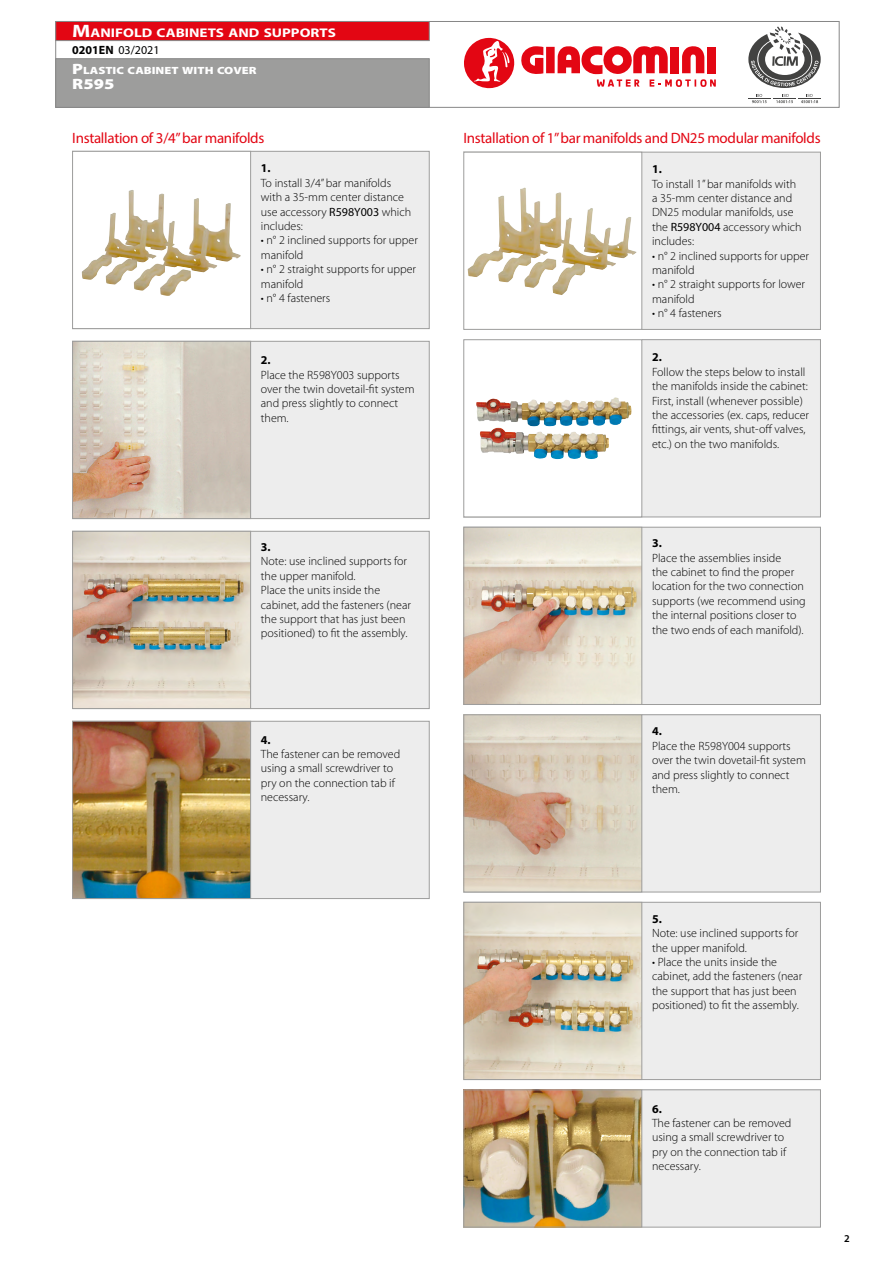
<style>
.page{position:relative;width:893px;height:1263px;background:#fff}
.page>*{position:absolute;margin:0;border:0;box-sizing:border-box;transform-origin:0 0}
.t1{font:15px "Myriad Pro";letter-spacing:-.02em;color:#e30613}
.t2{font:900 15px "Myriad Pro";color:#fff;scale:1.2 1}
.t3{font:700 12.6px "Myriad Pro";color:#fff;scale:1.2 1}
.t4{font:300 12px/14.4px "Myriad Pro";color:#000}
.t5{font:700 12px "Myriad Pro";color:#000}
.t6{font:12px "Myriad Pro";color:#000}
.t7{font:900 10.5px "Myriad Pro";color:#fff;scale:1.2 1}
.t8{font:600 10.5px "Myriad Pro";color:#000}
.s1{font-size:18px}
.s2{font-size:15px}
.s3{font-weight:700}
.s4{font-weight:400}
</style>
<div class="page">
<div style="left:55px;top:21px;width:784px;height:87px;background:#fff;border:1px solid #878787"></div>
<div style="left:55px;top:58px;width:374px;height:50px;background:#9d9d9c;border:1px solid #878787"></div>
<div style="left:55px;top:21px;width:374px;height:20px;background:#e30613;border:1px solid #878787"></div>
<div style="left:546px;top:47px;width:9px;height:26px;background:#e30613"></div>
<svg style="left:558px;top:46px;width:158px;height:41px"></svg>
<svg style="left:464px;top:37px;width:79px;height:52px"></svg>
<svg style="left:748px;top:27px;width:73px;height:61px"></svg>
<svg style="left:748px;top:94px;width:73px;height:9px"></svg>
<div style="left:642px;top:527px;width:179px;height:178px;background:#ededed"></div>
<svg style="left:463px;top:527px;width:179px;height:178px;background:#dacbb9"></svg>
<div style="left:642px;top:714px;width:179px;height:178px;background:#ededed"></div>
<svg style="left:463px;top:714px;width:179px;height:178px;background:#d5c5b2"></svg>
<div style="left:642px;top:902px;width:179px;height:178px;background:#ededed"></div>
<svg style="left:463px;top:902px;width:179px;height:178px;background:#d3c5ae"></svg>
<div style="left:642px;top:1089px;width:179px;height:138px;background:#ededed"></div>
<img style="left:463px;top:1089px;width:179px;height:138px">
<div style="left:642px;top:152px;width:179px;height:178px;background:#ededed"></div>
<svg style="left:463px;top:152px;width:179px;height:178px"></svg>
<div style="left:642px;top:339px;width:179px;height:178px;background:#ededed"></div>
<svg style="left:463px;top:339px;width:179px;height:178px"></svg>
<img style="left:476px;top:397px;width:139px;height:30px">
<div style="left:251px;top:531px;width:179px;height:178px;background:#ededed"></div>
<img style="left:72px;top:531px;width:179px;height:178px">
<div style="left:251px;top:721px;width:179px;height:178px;background:#ededed"></div>
<img style="left:72px;top:721px;width:179px;height:178px">
<div style="left:251px;top:341px;width:179px;height:178px;background:#ededed"></div>
<svg style="left:72px;top:341px;width:179px;height:178px;background:#d4c7b9"></svg>
<div style="left:251px;top:151px;width:179px;height:178px;background:#ededed"></div>
<svg style="left:72px;top:151px;width:179px;height:178px"></svg>
<p class="t3" style="left:72px;top:25px;width:221px"><span class="s1">M</span>ANIFOLD CABINETS AND SUPPORTS</p>
<p class="t7" style="left:72px;top:63px;width:155px"><span class="s2">P</span>LASTIC CABINET WITH COVER</p>
<p class="t2" style="left:72px;top:74px;width:37px">R595</p>
<p class="t6" style="left:72px;top:43px;width:89px"><span class="s3">0201EN</span> 03/2021</p>
<p class="t1" style="left:72px;top:129px;width:194px">Installation of 3/4” bar manifolds</p>
<p class="t5" style="left:261px;top:161px;width:11px">1.</p>
<p class="t4" style="left:261px;top:176px;width:152px">To install 3/4” bar manifolds with a 35-mm center distance use accessory <span class="s4">R598Y003</span> which includes:</p>
<p class="t4" style="left:261px;top:233px;width:159px">• n° 2 inclined supports for upper manifold</p>
<p class="t4" style="left:261px;top:262px;width:157px">• n° 2 straight supports for upper manifold</p>
<p class="t4" style="left:261px;top:291px;width:71px">• n° 4 fasteners</p>
<p class="t5" style="left:261px;top:352px;width:11px">2.</p>
<p class="t4" style="left:261px;top:367px;width:155px">Place the R598Y003 supports over the twin dovetail-fit system and press slightly to connect them.</p>
<p class="t5" style="left:261px;top:539px;width:11px">3.</p>
<p class="t4" style="left:261px;top:554px;width:152px">Note: use inclined supports for the upper manifold.<br>Place the units inside the cabinet, add the fasteners (near the support that has just been positioned) to fit the assembly.</p>
<p class="t5" style="left:261px;top:732px;width:11px">4.</p>
<p class="t4" style="left:261px;top:747px;width:141px">The fastener can be removed using a small screwdriver to pry on the connection tab if necessary.</p>
<p class="t1" style="left:463px;top:129px;width:359px">Installation of 1” bar manifolds and DN25 modular manifolds</p>
<p class="t5" style="left:652px;top:161px;width:11px">1.</p>
<p class="t4" style="left:652px;top:176px;width:151px">To install 1” bar manifolds with a 35-mm center distance and<br>DN25 modular manifolds, use the <span class="s4">R598Y004</span> accessory which includes:</p>
<p class="t4" style="left:652px;top:248px;width:159px">• n° 2 inclined supports for upper manifold</p>
<p class="t4" style="left:652px;top:277px;width:155px">• n° 2 straight supports for lower manifold</p>
<p class="t4" style="left:652px;top:306px;width:71px">• n° 4 fasteners</p>
<p class="t5" style="left:652px;top:349px;width:11px">2.</p>
<p class="t4" style="left:652px;top:364px;width:159px">Follow the steps below to install the manifolds inside the cabinet:<br>First, install (whenever possible) the accessories (ex. caps, reducer fittings, air vents, shut-off valves, etc.) on the two manifolds.</p>
<p class="t5" style="left:652px;top:535px;width:11px">3.</p>
<p class="t4" style="left:652px;top:550px;width:155px">Place the assemblies inside<br>the cabinet to find the proper location for the two connection supports (we recommend using the internal positions closer to the two ends of each manifold).</p>
<p class="t5" style="left:652px;top:723px;width:11px">4.</p>
<p class="t4" style="left:652px;top:738px;width:155px">Place the R598Y004 supports over the twin dovetail-fit system and press slightly to connect them.</p>
<p class="t5" style="left:652px;top:911px;width:11px">5.</p>
<p class="t4" style="left:652px;top:926px;width:148px">Note: use inclined supports for the upper manifold.</p>
<p class="t4" style="left:652px;top:955px;width:152px">• Place the units inside the cabinet, add the fasteners (near the support that has just been positioned) to fit the assembly.</p>
<p class="t5" style="left:652px;top:1101px;width:11px">6.</p>
<p class="t4" style="left:652px;top:1116px;width:141px">The fastener can be removed using a small screwdriver to pry on the connection tab if necessary.</p>
<p class="t8" style="left:844px;top:1231px;width:7px">2</p>
</div>
